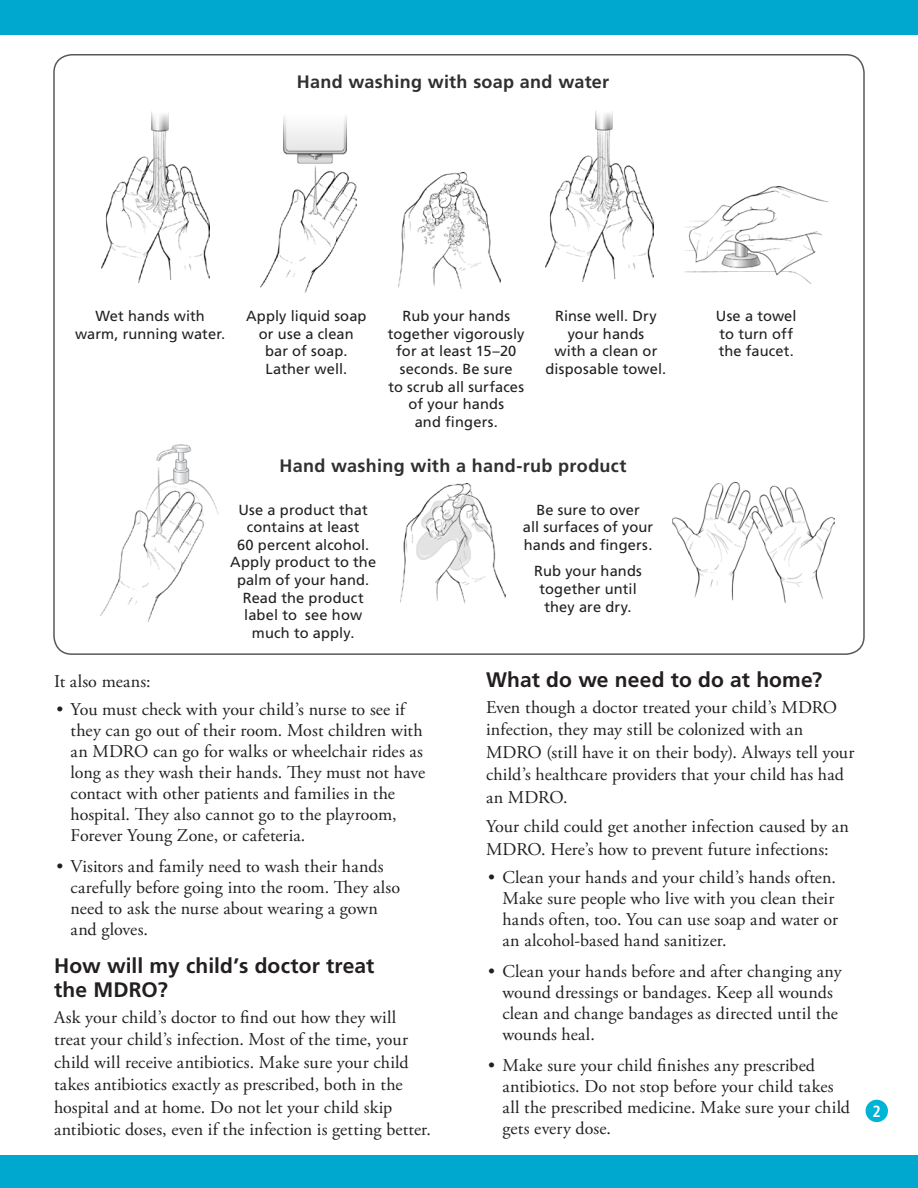
<style>
.page{position:relative;width:918px;height:1188px;background:#fff}
.page>*{position:absolute;margin:0;border:0;box-sizing:border-box;transform-origin:0 0}
.Level_1__h2{font:700 21px/24px "Frutiger LT Std";letter-spacing:.005em;color:#231f20}
.Main__p{font:18px/21px "Adobe Garamond Pro";letter-spacing:.005em;color:#231f20}
.Level_2__h3{font:700 18px "Frutiger LT Std";letter-spacing:.015em;color:#312f30}
.Page_number{font:700 condensed 16.2px "Frutiger LT Std";color:#fff}
.Illustration_labels{font:14.7px/17.5px "Frutiger LT Std";letter-spacing:.01em;color:#231f20;text-align:center}
</style>
<div class="page">
<div style="left:0;top:0;width:918px;height:35px;background:#00a7cf"></div>
<div style="left:866px;top:1100px;width:22px;height:22px;background:#00b4d6;border-radius:50%"></div>
<div style="left:0;top:1156px;width:918px;height:32px;background:#00a7cf"></div>
<img style="left:102px;top:112px;width:108px;height:171px">
<img style="left:546px;top:110px;width:107px;height:171px">
<img style="left:261px;top:116px;width:96px;height:177px">
<img style="left:398px;top:172px;width:102px;height:116px">
<img style="left:685px;top:186px;width:144px;height:98px">
<img style="left:100px;top:444px;width:119px;height:177px">
<img style="left:401px;top:483px;width:105px;height:120px">
<img style="left:673px;top:482px;width:162px;height:121px">
<p class="Level_2__h3" style="left:297px;top:71px;width:314px">Hand washing with soap and water</p>
<p class="Illustration_labels" style="left:75px;top:308px;width:152px">Wet hands with warm, running water.</p>
<p class="Illustration_labels" style="left:246px;top:308px;width:122px">Apply liquid soap or use a clean bar of soap.<br>Lather well.</p>
<p class="Illustration_labels" style="left:388px;top:308px;width:138px">Rub your hands together vigorously for at least 15–20 seconds. Be sure<br>to scrub all surfaces of your hands<br>and fingers.</p>
<p class="Illustration_labels" style="left:546px;top:308px;width:122px">Rinse well. Dry your hands<br>with a clean or disposable towel.</p>
<p class="Level_2__h3" style="left:279px;top:455px;width:349px">Hand washing with a hand-rub product</p>
<p class="Illustration_labels" style="left:230px;top:501px;width:147px">Use a product that contains at least<br>60 percent alcohol.<br>Apply product to the palm of your hand.<br>Read the product label to see how much to apply.</p>
<p class="Illustration_labels" style="left:523px;top:501px;width:132px">Be sure to over<br>all surfaces of your hands and fingers.</p>
<p class="Illustration_labels" style="left:534px;top:563px;width:109px">Rub your hands together until they are dry.</p>
<p class="Illustration_labels" style="left:716px;top:308px;width:82px;text-align:left">Use a towel to turn off the faucet.</p>
<p class="Main__p" style="left:54px;top:671px;width:98px">It also means:</p>
<p class="Main__p" style="left:71px;top:699px;width:356px;text-indent:-14px">• You must check with your child’s nurse to see if they can go out of their room. Most children with an MDRO can go for walks or wheelchair rides as long as they wash their hands. They must not have contact with other patients and families in the hospital. They also cannot go to the playroom, Forever Young Zone, or cafeteria.</p>
<p class="Main__p" style="left:71px;top:857px;width:331px;text-indent:-14px">• Visitors and family need to wash their hands carefully before going into the room. They also need to ask the nurse about wearing a gown and gloves.</p>
<p class="Level_1__h2" style="left:54px;top:953px;width:322px">How will my child’s doctor treat the MDRO?</p>
<p class="Main__p" style="left:54px;top:1006px;width:378px;line-height:22.5px">Ask your child’s doctor to find out how they will treat your child’s infection. Most of the time, your child will receive antibiotics. Make sure your child takes antibiotics exactly as prescribed, both in the hospital and at home. Do not let your child skip antibiotic doses, even if the infection is getting better.</p>
<p class="Level_1__h2" style="left:486px;top:668px;width:338px">What do we need to do at home?</p>
<p class="Main__p" style="left:486px;top:697px;width:370px;line-height:22.5px">Even though a doctor treated your child’s MDRO infection, they may still be colonized with an MDRO (still have it on their body). Always tell your child’s healthcare providers that your child has had an MDRO.</p>
<p class="Main__p" style="left:486px;top:816px;width:365px;line-height:22.5px">Your child could get another infection caused by an<br>MDRO. Here’s how to prevent future infections:</p>
<p class="Main__p" style="left:502px;top:867px;width:337px;text-indent:-14px">• Clean your hands and your child’s hands often.<br>Make sure people who live with you clean their hands often, too. You can use soap and water or an alcohol-based hand sanitizer.</p>
<p class="Main__p" style="left:502px;top:962px;width:341px;text-indent:-14px">• Clean your hands before and after changing any wound dressings or bandages. Keep all wounds clean and change bandages as directed until the wounds heal.</p>
<p class="Main__p" style="left:502px;top:1056px;width:349px;text-indent:-14px">• Make sure your child finishes any prescribed antibiotics. Do not stop before your child takes all the prescribed medicine. Make sure your child gets every dose.</p>
<p class="Page_number" style="left:873px;top:1101px;width:10px">2</p>
</div>
